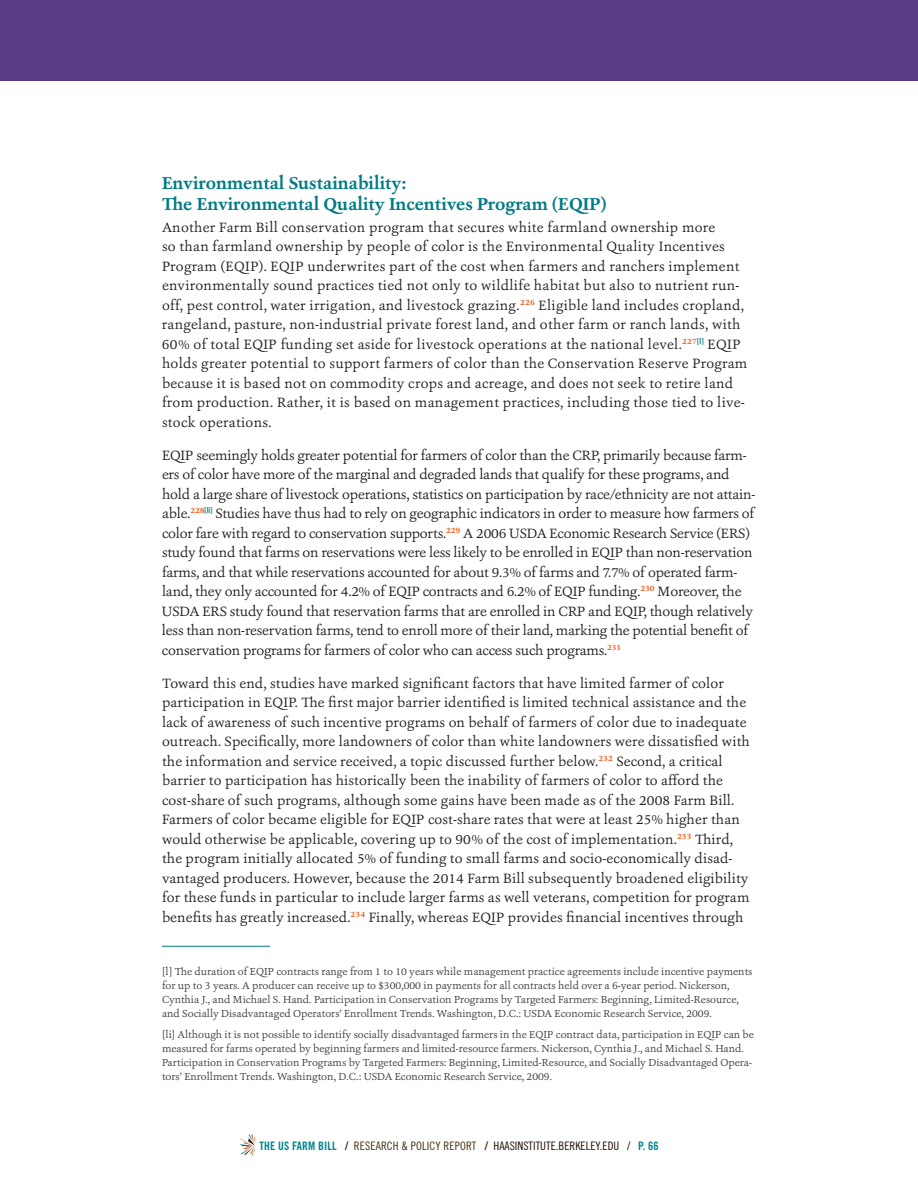
<style>
.page{position:relative;width:918px;height:1188px;background:#fff}
.page>*{position:absolute;margin:0;border:0;box-sizing:border-box;transform-origin:0 0}
.t1{font:700 18px/21px "Ashbury";color:#007b85}
.t2{font:14.1px/19.5px "Ashbury";letter-spacing:.01em;color:#231f20}
.t3{font:14.1px/19.5px "Ashbury";letter-spacing:-.01em;color:#231f20}
.t4{font:11.7px "Trade Gothic LT Std Cn 18";color:#230d02}
.t5{font:10.65px/14.1px "Ashbury";color:#3e3e3f}
.s1{font-family:"Trade Gothic LT Std Bd Cn 20";color:#00858f}
.s2{font-family:"Trade Gothic LT Std Bd Cn 20";color:#463113}
.s3{color:#463113}
</style>
<div class="page">
<svg style="left:240px;top:1134px;width:15px;height:22px"></svg>
<hr style="left:162px;top:946px;width:108px;height:1px;background:#007b85">
<div style="left:0;top:0;width:918px;height:81px;background:#593b85"></div>
<p class="t1" style="left:162px;top:172px;width:446px">Environmental Sustainability:<br>The Environmental Quality Incentives Program (EQIP)</p>
<p class="t2" style="left:162px;top:217px;width:587px">Another Farm Bill conservation program that secures white farmland ownership more<br>so than farmland ownership by people of color is the Environmental Quality Incentives Program (EQIP). EQIP underwrites part of the cost when farmers and ranchers implement environmentally sound practices tied not only to wildlife habitat but also to nutrient run&shy;off, pest control, water irrigation, and livestock grazing.<sup>226</sup> Eligible land includes cropland, rangeland, pasture, non-industrial private forest land, and other farm or ranch lands, with 60% of total EQIP funding set aside for livestock operations at the national level.<sup>227</sup><sup>[l]</sup> EQIP holds greater potential to support farmers of color than the Conservation Reserve Program because it is based not on commodity crops and acreage, and does not seek to retire land from production. Rather, it is based on management practices, including those tied to live&shy;stock operations.</p>
<p class="t3" style="left:162px;top:445px;width:595px">EQIP seemingly holds greater potential for farmers of color than the CRP, primarily because farm&shy;ers of color have more of the marginal and degraded lands that qualify for these programs, and hold a large share of livestock operations, statistics on participation by race/ethnicity are not attain&shy;able.<sup>228</sup><sup>[li]</sup> Studies have thus had to rely on geographic indicators in order to measure how farmers of color fare with regard to conservation supports.<sup>229</sup> A 2006 USDA Economic Research Service (ERS) study found that farms on reservations were less likely to be enrolled in EQIP than non-reservation farms, and that while reservations accounted for about 9.3% of farms and 7.7% of operated farm&shy;land, they only accounted for 4.2% of EQIP contracts and 6.2% of EQIP funding.<sup>230</sup> Moreover, the USDA ERS study found that reservation farms that are enrolled in CRP and EQIP, though relatively less than non-reservation farms, tend to enroll more of their land, marking the potential benefit of conservation programs for farmers of color who can access such programs.<sup>231</sup></p>
<p class="t2" style="left:162px;top:673px;width:589px">Toward this end, studies have marked significant factors that have limited farmer of color participation in EQIP. The first major barrier identified is limited technical assistance and the lack of awareness of such incentive programs on behalf of farmers of color due to inadequate outreach. Specifically, more landowners of color than white landowners were dissatisfied with the information and service received, a topic discussed further below.<sup>232</sup> Second, a critical barrier to participation has historically been the inability of farmers of color to afford the cost-share of such programs, although some gains have been made as of the 2008 Farm Bill.<br>Farmers of color became eligible for EQIP cost-share rates that were at least 25% higher than would otherwise be applicable, covering up to 90% of the cost of implementation.<sup>233</sup> Third, the program initially allocated 5% of funding to small farms and socio-economically disad&shy;vantaged producers. However, because the 2014 Farm Bill subsequently broadened eligibility for these funds in particular to include larger farms as well veterans, competition for program benefits has greatly increased.<sup>234</sup> Finally, whereas EQIP provides financial incentives through</p>
<p class="t5" style="left:162px;top:965px;width:592px">[l] The duration of EQIP contracts range from 1 to 10 years while management practice agreements include incentive payments for up to 3 years. A producer can receive up to $300,000 in payments for all contracts held over a 6-year period. Nickerson, Cynthia J., and Michael S. Hand. Participation in Conservation Programs by Targeted Farmers: Beginning, Limited-Resource, and Socially Disadvantaged Operators’ Enrollment Trends. Washington, D.C.: USDA Economic Research Service, 2009.</p>
<p class="t5" style="left:162px;top:1027px;width:593px">[li] Although it is not possible to identify socially disadvantaged farmers in the EQIP contract data, participation in EQIP can be measured for farms operated by beginning farmers and limited-resource farmers. Nickerson, Cynthia J., and Michael S. Hand.<br>Participation in Conservation Programs by Targeted Farmers: Beginning, Limited-Resource, and Socially Disadvantaged Opera&shy;tors’ Enrollment Trends. Washington, D.C.: USDA Economic Research Service, 2009.</p>
<p class="t4" style="left:259px;top:1139px;width:401px"><span class="s1">THE US FARM BILL</span> <span class="s2">/</span> <span class="s3">RESEARCH &amp; POLICY REPORT</span> <span class="s2">/</span> HAASINSTITUTE.BERKELEY.EDU / <span class="s1">P. 66</span></p>
</div>
